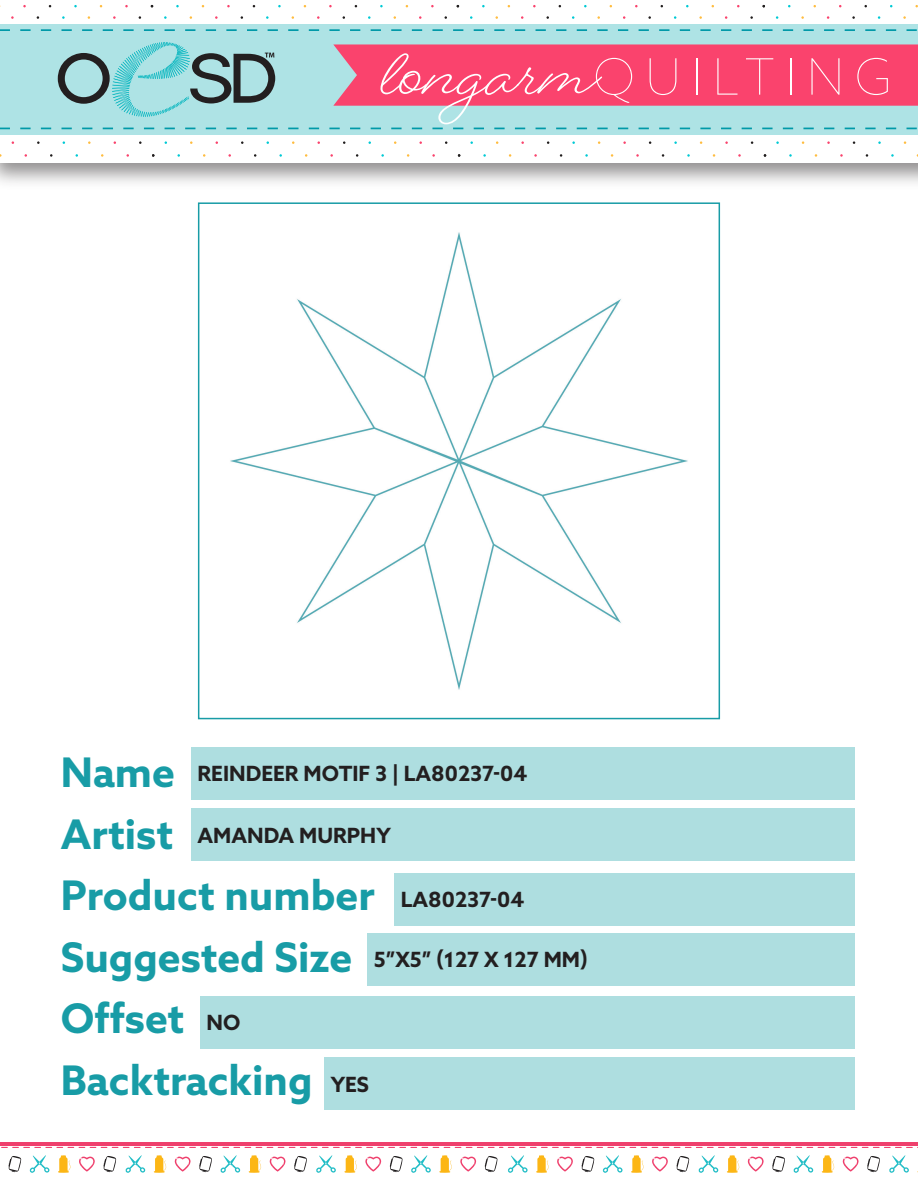
<style>
.page{position:relative;width:918px;height:1188px;background:#fff}
.page>*{position:absolute;margin:0;border:0;box-sizing:border-box;transform-origin:0 0}
.t1{font:100 50.25px "Azo Sans";letter-spacing:.2em;color:#fff}
.t2{font:700 40.8px/61.5px "Azo Sans";color:#189ca6}
.t3{font:700 21px "Azo Sans";color:#231f20}
</style>
<div class="page">
<img style="left:230px;top:232px;width:458px;height:458px">
<div style="left:198px;top:202px;width:522px;height:517px;border:2px solid #189ca6"></div>
<div style="left:0;top:24px;width:918px;height:110px;background:#aee3e5"></div>
<svg style="left:0;top:29px;width:917px;height:2px"></svg>
<svg style="left:0;top:128px;width:330px;height:2px"></svg>
<svg style="left:57px;top:42px;width:219px;height:75px"></svg>
<svg style="left:330px;top:44px;width:588px;height:86px"></svg>
<svg style="left:8px;top:1156px;width:13px;height:16px"></svg>
<svg style="left:58px;top:1155px;width:13px;height:18px"></svg>
<svg style="left:79px;top:1157px;width:16px;height:15px"></svg>
<svg style="left:30px;top:1155px;width:19px;height:18px"></svg>
<svg style="left:103px;top:1156px;width:13px;height:16px"></svg>
<svg style="left:154px;top:1155px;width:12px;height:18px"></svg>
<svg style="left:175px;top:1157px;width:16px;height:15px"></svg>
<svg style="left:126px;top:1155px;width:19px;height:18px"></svg>
<svg style="left:199px;top:1156px;width:13px;height:16px"></svg>
<svg style="left:248px;top:1155px;width:13px;height:18px"></svg>
<svg style="left:270px;top:1157px;width:16px;height:15px"></svg>
<svg style="left:221px;top:1155px;width:19px;height:18px"></svg>
<svg style="left:294px;top:1156px;width:13px;height:16px"></svg>
<svg style="left:344px;top:1155px;width:13px;height:18px"></svg>
<svg style="left:365px;top:1157px;width:16px;height:15px"></svg>
<svg style="left:316px;top:1155px;width:20px;height:18px"></svg>
<svg style="left:390px;top:1156px;width:13px;height:16px"></svg>
<svg style="left:439px;top:1155px;width:13px;height:18px"></svg>
<svg style="left:460px;top:1157px;width:16px;height:15px"></svg>
<svg style="left:411px;top:1155px;width:20px;height:18px"></svg>
<svg style="left:485px;top:1156px;width:13px;height:16px"></svg>
<hr style="left:0;top:1142px;width:502px;height:3px;background:#ef406d">
<svg style="left:1px;top:1147px;width:494px;height:1px"></svg>
<svg style="left:536px;top:1155px;width:13px;height:18px"></svg>
<svg style="left:557px;top:1157px;width:16px;height:15px"></svg>
<svg style="left:508px;top:1155px;width:20px;height:18px"></svg>
<svg style="left:581px;top:1156px;width:13px;height:16px"></svg>
<svg style="left:631px;top:1155px;width:13px;height:18px"></svg>
<svg style="left:652px;top:1157px;width:16px;height:15px"></svg>
<svg style="left:603px;top:1155px;width:20px;height:18px"></svg>
<svg style="left:676px;top:1156px;width:13px;height:16px"></svg>
<svg style="left:727px;top:1155px;width:12px;height:18px"></svg>
<svg style="left:748px;top:1157px;width:16px;height:15px"></svg>
<svg style="left:699px;top:1155px;width:19px;height:18px"></svg>
<svg style="left:772px;top:1156px;width:13px;height:16px"></svg>
<svg style="left:822px;top:1155px;width:12px;height:18px"></svg>
<svg style="left:843px;top:1157px;width:16px;height:15px"></svg>
<svg style="left:794px;top:1155px;width:19px;height:18px"></svg>
<svg style="left:867px;top:1156px;width:13px;height:16px"></svg>
<svg style="left:889px;top:1155px;width:20px;height:18px"></svg>
<hr style="left:500px;top:1142px;width:418px;height:3px;background:#ef406d">
<svg style="left:499px;top:1147px;width:419px;height:1px"></svg>
<div style="left:191px;top:747px;width:664px;height:53px;background:#aedee0"></div>
<div style="left:191px;top:808px;width:664px;height:53px;background:#aedee0"></div>
<div style="left:394px;top:873px;width:461px;height:52px;background:#aedee0"></div>
<div style="left:367px;top:933px;width:488px;height:52px;background:#aedee0"></div>
<div style="left:200px;top:996px;width:655px;height:52px;background:#aedee0"></div>
<div style="left:324px;top:1057px;width:531px;height:53px;background:#aedee0"></div>
<h1 class="t1" style="left:593px;top:45px;width:300px">QUILTING</h1>
<h2 class="t2" style="left:61px;top:741px;width:315px">Name<br>Artist<br>Product number<br>Suggested Size<br>Offset<br>Backtracking</h2>
<p class="t3" style="left:198px;top:760px;width:331px">REINDEER MOTIF 3 | LA80237-04</p>
<p class="t3" style="left:198px;top:822px;width:195px">AMANDA MURPHY</p>
<p class="t3" style="left:401px;top:886px;width:125px">LA80237-04</p>
<p class="t3" style="left:374px;top:946px;width:215px">5”X5” (127 X 127 MM)</p>
<p class="t3" style="left:207px;top:1009px;width:35px">NO</p>
<p class="t3" style="left:331px;top:1070px;width:40px">YES</p>
</div>
